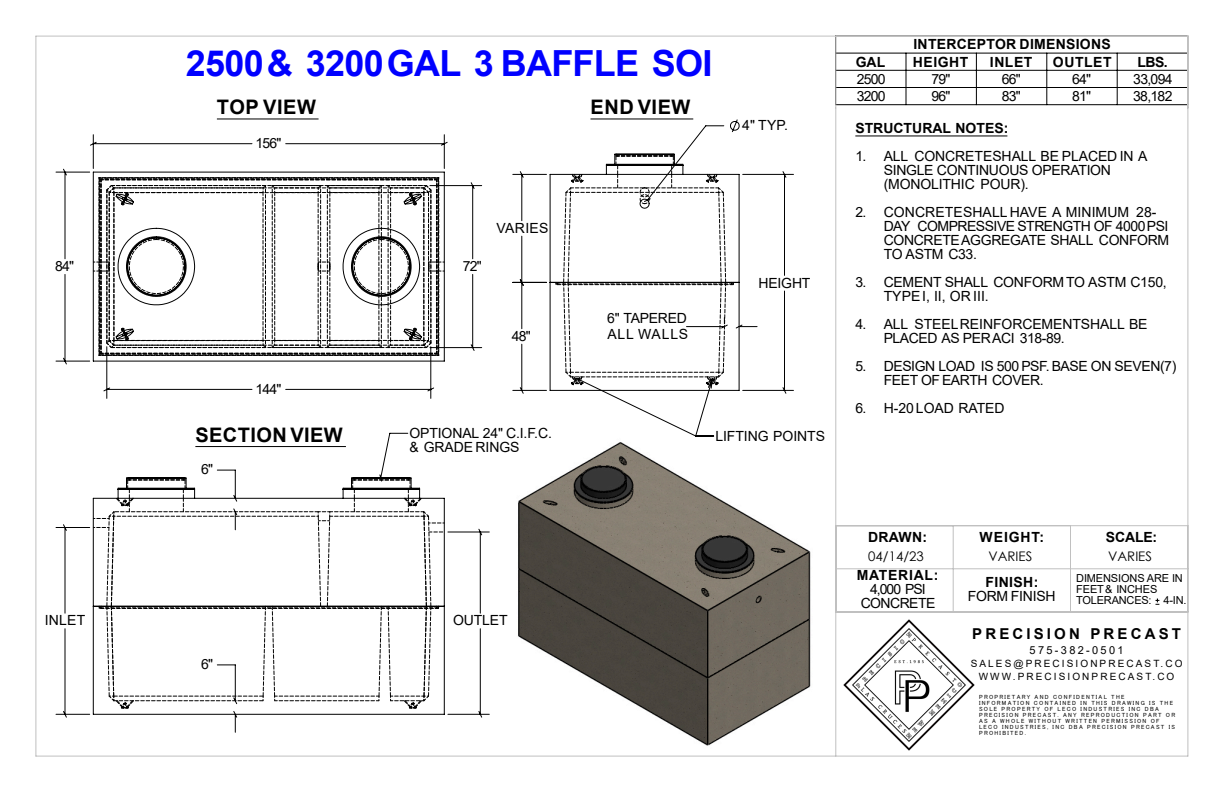
<style>
.page{position:relative;width:1224px;height:792px;background:#fff}
.page>*{position:absolute;margin:0;border:0;box-sizing:border-box;transform-origin:0 0}
.t1{font:700 36px "Arial";letter-spacing:-.02em;color:#00f}
.t2{font:700 20px "Arial";letter-spacing:.02em;color:#000}
.t3{font:700 15px "Arial";letter-spacing:.21em;color:#000}
.t4{font:14px/14px "Arial";letter-spacing:-.02em;color:#000}
.t5{font:700 14px "Arial";letter-spacing:.02em;color:#000}
.t6{font:14px/15.5px "Arial";color:#000}
.t7{font:700 14px "Arial";color:#000}
.t8{font:14px/14px "Arial";letter-spacing:-.04em;color:#000;text-align:center}
.t9{font:700 14px "Arial";letter-spacing:.05em;color:#000}
.t10{font:13.2px "Century Gothic";color:#000}
.t11{font:11px/11px "Arial";letter-spacing:-.01em;color:#000}
.t12{font:11px "Arial";letter-spacing:.21em;color:#000}
.t13{font:10px/13.3px "Arial";letter-spacing:.21em;color:#000;text-align:center}
.t14{font:6px/6px "MS P Gothic";letter-spacing:.21em;color:#000}
</style>
<div class="page">
<img style="left:35px;top:35px;width:1154px;height:722px">
<svg style="left:730px;top:119px;width:10px;height:6px"></svg>
<hr style="left:855px;top:136px;width:152px;height:1px;background:#000">
<hr style="left:217px;top:119px;width:102px;height:1px;background:#000">
<hr style="left:591px;top:119px;width:102px;height:1px;background:#000">
<svg style="left:1156px;top:598px;width:3px;height:7px"></svg>
<hr style="left:835px;top:36px;width:1px;height:69px;background:#000">
<hr style="left:836px;top:104px;width:352px;height:1px;background:#000">
<hr style="left:1187px;top:36px;width:1px;height:69px;background:#000">
<hr style="left:906px;top:53px;width:1px;height:52px;background:#000">
<hr style="left:976px;top:53px;width:1px;height:52px;background:#000">
<hr style="left:1047px;top:53px;width:1px;height:52px;background:#000">
<hr style="left:1117px;top:53px;width:1px;height:52px;background:#000">
<hr style="left:836px;top:70px;width:352px;height:1px;background:#000">
<hr style="left:836px;top:87px;width:352px;height:1px;background:#000">
<hr style="left:836px;top:53px;width:352px;height:1px;background:#000">
<hr style="left:836px;top:569px;width:352px;height:1px;background:#c0c0c0">
<hr style="left:836px;top:525px;width:352px;height:1px;background:#c0c0c0">
<hr style="left:1070px;top:526px;width:1px;height:86px;background:#c0c0c0">
<hr style="left:953px;top:526px;width:1px;height:86px;background:#c0c0c0">
<hr style="left:836px;top:108px;width:1px;height:648px;background:#c0c0c0">
<hr style="left:36px;top:36px;width:1152px;height:1px;background:#c0c0c0">
<hr style="left:36px;top:36px;width:1px;height:720px;background:#c0c0c0">
<hr style="left:36px;top:756px;width:1152px;height:1px;background:#c0c0c0">
<hr style="left:1188px;top:36px;width:1px;height:720px;background:#c0c0c0">
<hr style="left:836px;top:36px;width:1px;height:72px;background:#c0c0c0">
<hr style="left:836px;top:612px;width:352px;height:1px;background:#c0c0c0">
<svg style="left:55px;top:125px;width:739px;height:608px"></svg>
<hr style="left:444px;top:606px;width:1px;height:108px;background:#000">
<hr style="left:93px;top:714px;width:351px;height:1px;background:#000">
<hr style="left:93px;top:606px;width:1px;height:108px;background:#000">
<svg style="left:93px;top:154px;width:665px;height:555px"></svg>
<img style="left:844px;top:619px;width:131px;height:131px">
<h1 class="t1" style="left:186px;top:50px;width:528px">2500 &amp; 3200 GAL 3 BAFFLE SOI</h1>
<p class="t4" style="left:55px;top:260px;width:20px">84"</p>
<h2 class="t2" style="left:217px;top:100px;width:101px">TOP VIEW</h2>
<p class="t4" style="left:256px;top:138px;width:27px">156"</p>
<p class="t4" style="left:256px;top:383px;width:27px">144"</p>
<h2 class="t2" style="left:195px;top:427px;width:149px">SECTION VIEW</h2>
<p class="t4" style="left:201px;top:464px;width:13px">6"</p>
<p class="t4" style="left:463px;top:260px;width:20px">72"</p>
<p class="t4" style="left:497px;top:222px;width:54px">VARIES</p>
<p class="t4" style="left:512px;top:330px;width:20px">48"</p>
<p class="t4" style="left:409px;top:428px;width:144px">OPTIONAL 24" C.I.F.C. &amp; GRADE RINGS</p>
<h2 class="t2" style="left:591px;top:100px;width:101px">END VIEW</h2>
<p class="t4" style="left:742px;top:120px;width:48px">4" TYP.</p>
<p class="t6" style="left:607px;top:312px;width:83px">6" TAPERED<br>ALL WALLS</p>
<p class="t4" style="left:758px;top:277px;width:54px">HEIGHT</p>
<p class="t4" style="left:715px;top:430px;width:111px">LIFTING POINTS</p>
<p class="t4" style="left:45px;top:615px;width:42px">INLET</p>
<p class="t4" style="left:453px;top:615px;width:56px">OUTLET</p>
<p class="t4" style="left:201px;top:659px;width:13px">6"</p>
<p class="t5" style="left:913px;top:39px;width:199px">INTERCEPTOR DIMENSIONS</p>
<p class="t5" style="left:856px;top:56px;width:31px">GAL</p>
<p class="t5" style="left:913px;top:56px;width:57px">HEIGHT</p>
<p class="t5" style="left:990px;top:56px;width:44px">INLET</p>
<p class="t5" style="left:1053px;top:56px;width:60px">OUTLET</p>
<p class="t5" style="left:1138px;top:56px;width:32px">LBS.</p>
<p class="t4" style="left:857px;top:73px;width:30px">2500</p>
<p class="t4" style="left:931px;top:73px;width:20px">79"</p>
<p class="t4" style="left:1002px;top:73px;width:20px">66"</p>
<p class="t4" style="left:1072px;top:73px;width:20px">64"</p>
<p class="t4" style="left:1133px;top:73px;width:41px">33,094</p>
<p class="t4" style="left:857px;top:90px;width:30px">3200</p>
<p class="t4" style="left:931px;top:90px;width:20px">96"</p>
<p class="t4" style="left:1002px;top:90px;width:20px">83"</p>
<p class="t4" style="left:1072px;top:90px;width:20px">81"</p>
<p class="t4" style="left:1133px;top:90px;width:41px">38,182</p>
<p class="t7" style="left:855px;top:122px;width:155px">STRUCTURAL NOTES:</p>
<p class="t4" style="left:884px;top:150px;width:265px;text-indent:-28px">1. ALL CONCRETE SHALL BE PLACED IN A<br>SINGLE CONTINUOUS OPERATION (MONOLITHIC POUR).</p>
<p class="t4" style="left:884px;top:206px;width:287px;text-indent:-28px">2. CONCRETE SHALL HAVE A MINIMUM 28-<br>DAY COMPRESSIVE STRENGTH OF 4000 PSI<br>CONCRETE AGGREGATE SHALL CONFORM<br>TO ASTM C33.</p>
<p class="t4" style="left:884px;top:276px;width:285px;text-indent:-28px">3. CEMENT SHALL CONFORM TO ASTM C150,<br>TYPE I, II, OR III.</p>
<p class="t4" style="left:884px;top:318px;width:265px;text-indent:-28px">4. ALL STEEL REINFORCEMENT SHALL BE<br>PLACED AS PER ACI 318-89.</p>
<p class="t4" style="left:884px;top:360px;width:294px;text-indent:-28px">5. DESIGN LOAD IS 500 PSF. BASE ON SEVEN(7)<br>FEET OF EARTH COVER.</p>
<p class="t4" style="left:855px;top:402px;width:151px">6. H-20 LOAD RATED</p>
<p class="t5" style="left:868px;top:532px;width:61px">DRAWN:</p>
<p class="t5" style="left:980px;top:532px;width:66px">WEIGHT:</p>
<p class="t5" style="left:1106px;top:532px;width:53px">SCALE:</p>
<p class="t9" style="left:857px;top:570px;width:83px">MATERIAL:</p>
<p class="t8" style="left:861px;top:584px;width:76px">4,000 PSI<br>CONCRETE</p>
<p class="t10" style="left:868px;top:551px;width:57px">04/14/23</p>
<p class="t10" style="left:989px;top:551px;width:45px">VARIES</p>
<p class="t10" style="left:1108px;top:551px;width:45px">VARIES</p>
<p class="t11" style="left:1076px;top:574px;width:112px">DIMENSIONS ARE IN<br>FEET &amp; INCHES<br>TOLERANCES: 4-IN.</p>
<p class="t3" style="left:972px;top:628px;width:210px">PRECISION PRECAST</p>
<p class="t12" style="left:1030px;top:646px;width:95px">575-382-0501</p>
<p class="t13" style="left:971px;top:658px;width:213px">SALES@PRECISIONPRECAST.CO<br>WWW.PRECISIONPRECAST.CO</p>
<p class="t14" style="left:979px;top:694px;width:198px">PROPRIETARY AND CONFIDENTIAL THE INFORMATION CONTAINED IN THIS DRAWING IS THE SOLE PROPERTY OF LECO INDUSTRIES INC DBA PRECISION PRECAST. ANY REPRODUCTION PART OR AS A WHOLE WITHOUT WRITTEN PERMISSION OF LECO INDUSTRIES, INC DBA PRECISION PRECAST IS PROHIBITED.</p>
<p class="t5" style="left:985px;top:577px;width:54px">FINISH:</p>
<p class="t4" style="left:968px;top:590px;width:89px">FORM FINISH</p>
</div>
